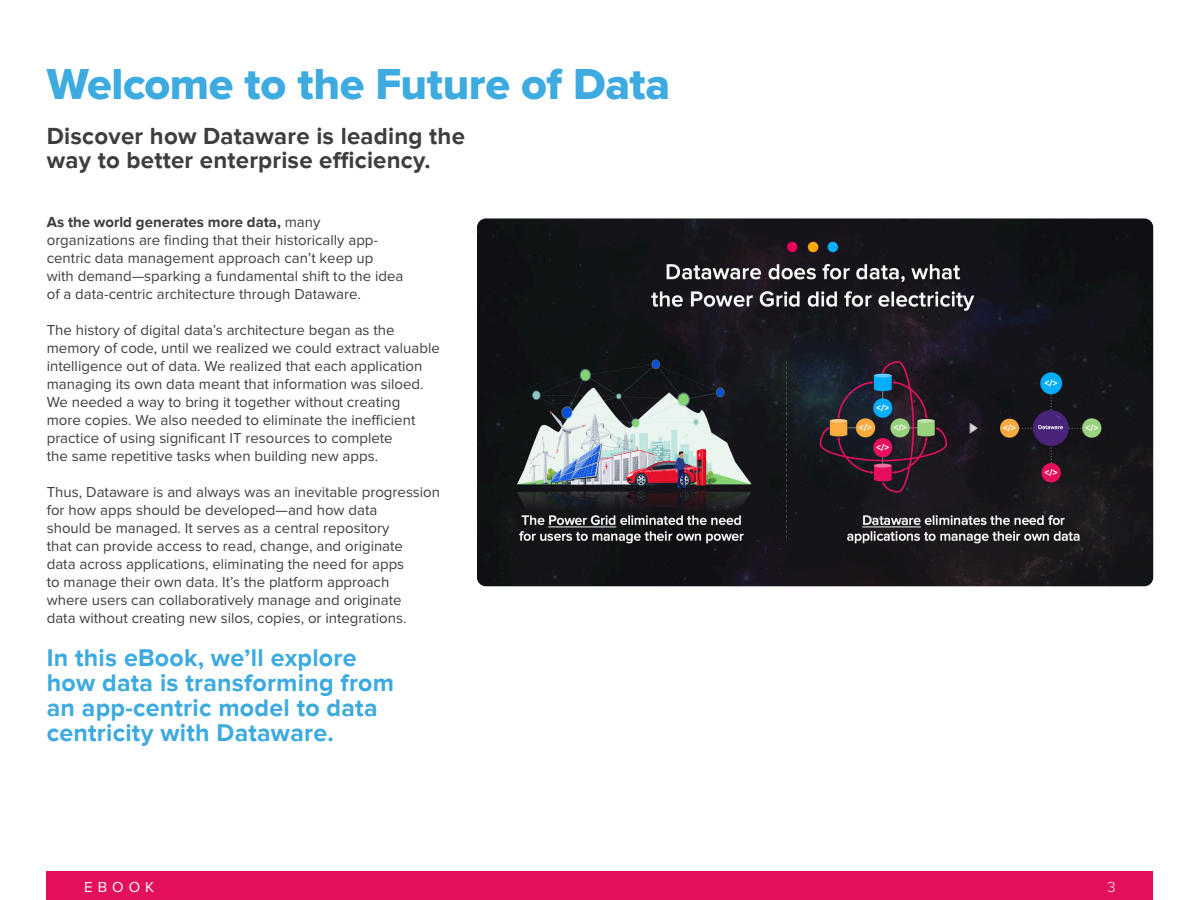
<style>
.page{position:relative;width:1200px;height:900px;background:#fff}
.page>*{position:absolute;margin:0;border:0;box-sizing:border-box;transform-origin:0 0}
.Text_Left{font:45px "Proxima Nova Extrabld";letter-spacing:-.01em;color:#3daae0}
.Text_Left-2{font:700 24.9px/24.9px "Proxima Nova";letter-spacing:.01em;color:#3daae0}
.Text_Left-3{font:700 24px/24px "Proxima Nova";letter-spacing:.01em;color:#3e3e3f}
.t1{font:15px/18px "Proxima Nova";color:#3e3e3f}
.t2{font:15px "Proxima Nova";letter-spacing:.335em;color:#fff}
.t3{font:300 15px "Proxima Nova";color:#fff}
.s1{font-weight:700}
</style>
<div class="page">
<div style="left:47px;top:872px;width:1106px;height:28px;background:#e4105d"></div>
<img style="left:477px;top:218px;width:676px;height:368px">
<p class="Text_Left" style="left:47px;top:51px;width:625px">Welcome to the Future of Data</p>
<p class="Text_Left-3" style="left:47px;top:125px;width:420px">Discover how Dataware is leading the way to better enterprise efficiency.</p>
<p class="t1" style="left:47px;top:214px;width:358px"><span class="s1">As the world generates more data,</span> many organizations are finding that their historically app&shy;centric data management approach can’t keep up with demand—sparking a fundamental shift to the idea of a data-centric architecture through Dataware.</p>
<p class="t1" style="left:47px;top:322px;width:395px">The history of digital data’s architecture began as the memory of code, until we realized we could extract valuable intelligence out of data. We realized that each application managing its own data meant that information was siloed.<br>We needed a way to bring it together without creating<br>more copies. We also needed to eliminate the inefficient practice of using significant IT resources to complete<br>the same repetitive tasks when building new apps.</p>
<p class="t1" style="left:47px;top:484px;width:395px">Thus, Dataware is and always was an inevitable progression for how apps should be developed—and how data<br>should be managed. It serves as a central repository<br>that can provide access to read, change, and originate<br>data across applications, eliminating the need for apps<br>to manage their own data. It’s the platform approach<br>where users can collaboratively manage and originate<br>data without creating new silos, copies, or integrations.</p>
<p class="Text_Left-2" style="left:47px;top:646px;width:349px">In this eBook, we’ll explore how data is transforming from an app-centric model to data centricity with Dataware.</p>
<p class="t2" style="left:84px;top:879px;width:72px">EBOOK</p>
<p class="t3" style="left:1108px;top:879px;width:10px">3</p>
</div>
